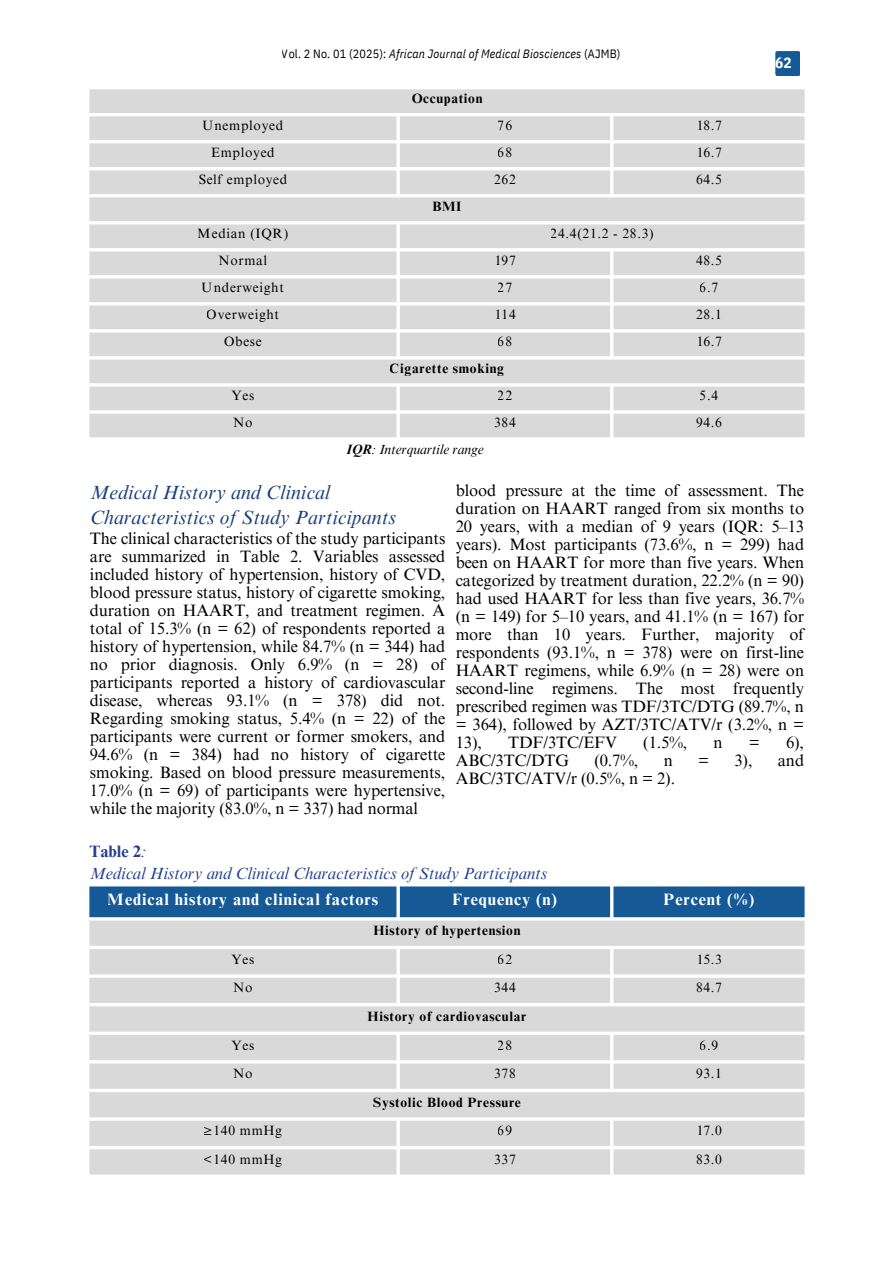
<style>
.page{position:relative;width:894px;height:1264px;background:#fff}
.page>*{position:absolute;margin:0;border:0;box-sizing:border-box;transform-origin:0 0}
.t1{font:italic 19.5px/24.8px "Times NRMT Pro";letter-spacing:.01em;color:#183f78}
.t2{font:16.5px/18px "Times NRMT Pro";letter-spacing:-.005em;color:#000;text-align:justify}
.t3{font:italic 16.5px/22.5px "Times NRMT Pro";color:#25408f}
.t4{font:700 16.5px "Times NRMT Pro";letter-spacing:.05em;color:#fff}
.t5{font:700 15px "IBM Plex Sans Cond";color:#fff}
.t6{font:13.5px "Times NRMT Pro";letter-spacing:.05em;color:#000}
.t7{font:700 13.5px "Times NRMT Pro";letter-spacing:.05em;color:#000}
.t8{font:italic 13.5px "Times NRMT Pro";letter-spacing:-.005em;color:#000}
.t9{font:italic 12px "IBM Plex Sans Cond";letter-spacing:.015em;color:#000}
.s1{font-style:normal}
.s2{font-weight:700}
.s3{font-weight:700;font-style:normal}
</style>
<div class="page">
<div style="left:775px;top:51px;width:25px;height:25px;background:#155996"></div>
<svg style="left:89px;top:89px;width:715px;height:348px;background:#ddd"></svg>
<div style="left:89px;top:886px;width:715px;height:31px;background:#155996"></div>
<svg style="left:89px;top:920px;width:715px;height:254px;background:#ddd"></svg>
<p class="t9" style="left:282px;top:46px;width:340px"><span class="s1">Vol. 2 No. 01 (2025):</span> African Journal of Medical Biosciences <span class="s1">(AJMB)</span></p>
<p class="t7" style="left:411px;top:93px;width:72px">Occupation</p>
<p class="t6" style="left:203px;top:120px;width:82px">Unemployed</p>
<p class="t6" style="left:497px;top:120px;width:16px">76</p>
<p class="t6" style="left:695px;top:120px;width:27px">18.7</p>
<p class="t6" style="left:211px;top:147px;width:65px">Employed</p>
<p class="t6" style="left:497px;top:147px;width:16px">68</p>
<p class="t6" style="left:695px;top:147px;width:27px">16.7</p>
<p class="t6" style="left:198px;top:174px;width:90px">Self employed</p>
<p class="t6" style="left:494px;top:174px;width:23px">262</p>
<p class="t6" style="left:695px;top:174px;width:27px">64.5</p>
<p class="t7" style="left:432px;top:201px;width:30px">BMI</p>
<p class="t6" style="left:198px;top:228px;width:92px">Median (IQR)</p>
<p class="t6" style="left:550px;top:228px;width:104px">24.4(21.2 - 28.3)</p>
<p class="t6" style="left:218px;top:255px;width:50px">Normal</p>
<p class="t6" style="left:494px;top:255px;width:23px">197</p>
<p class="t6" style="left:695px;top:255px;width:27px">48.5</p>
<p class="t6" style="left:202px;top:282px;width:83px">Underweight</p>
<p class="t6" style="left:497px;top:282px;width:16px">27</p>
<p class="t6" style="left:699px;top:282px;width:20px">6.7</p>
<p class="t6" style="left:207px;top:309px;width:74px">Overweight</p>
<p class="t6" style="left:494px;top:309px;width:23px">114</p>
<p class="t6" style="left:695px;top:309px;width:27px">28.1</p>
<p class="t6" style="left:224px;top:336px;width:39px">Obese</p>
<p class="t6" style="left:497px;top:336px;width:16px">68</p>
<p class="t6" style="left:695px;top:336px;width:27px">16.7</p>
<p class="t7" style="left:390px;top:363px;width:116px">Cigarette smoking</p>
<p class="t6" style="left:231px;top:390px;width:24px">Yes</p>
<p class="t6" style="left:497px;top:390px;width:16px">22</p>
<p class="t6" style="left:699px;top:390px;width:20px">5.4</p>
<p class="t6" style="left:233px;top:417px;width:21px">No</p>
<p class="t6" style="left:494px;top:417px;width:23px">384</p>
<p class="t6" style="left:695px;top:417px;width:27px">94.6</p>
<p class="t8" style="left:346px;top:445px;width:138px"><span class="s2">IQR</span>: Interquartile range</p>
<p class="t5" style="left:775px;top:53px;width:18px">62</p>
<p class="t1" style="left:90px;top:482px;width:307px">Medical History and Clinical<br>Characteristics of Study Participants</p>
<p class="t2" style="left:90px;top:531px;width:357px">The clinical characteristics of the study participants are summarized in Table 2. Variables assessed included history of hypertension, history of CVD, blood pressure status, history of cigarette smoking, duration on HAART, and treatment regimen. A total of 15.3% (n = 62) of respondents reported a history of hypertension, while 84.7% (n = 344) had no prior diagnosis. Only 6.9% (n = 28) of participants reported a history of cardiovascular disease, whereas 93.1% (n = 378) did not.<br>Regarding smoking status, 5.4% (n = 22) of the participants were current or former smokers, and 94.6% (n = 384) had no history of cigarette smoking. Based on blood pressure measurements, 17.0% (n = 69) of participants were hypertensive, while the majority (83.0%, n = 337) had normal</p>
<p class="t2" style="left:455px;top:483px;width:350px">blood pressure at the time of assessment. The duration on HAART ranged from six months to 20 years, with a median of 9 years (IQR: 5–13 years). Most participants (73.6%, n = 299) had been on HAART for more than five years. When categorized by treatment duration, 22.2% (n = 90) had used HAART for less than five years, 36.7% (n = 149) for 5–10 years, and 41.1% (n = 167) for more than 10 years. Further, majority of respondents (93.1%, n = 378) were on first-line HAART regimens, while 6.9% (n = 28) were on second-line regimens. The most frequently prescribed regimen was TDF/3TC/DTG (89.7%, n = 364), followed by AZT/3TC/ATV/r (3.2%, n = 13),</p>
<p class="t2" style="left:508px;top:735px;width:110px">TDF/3TC/EFV</p>
<p class="t2" style="left:643px;top:735px;width:46px">(1.5%,</p>
<p class="t2" style="left:713px;top:735px;width:11px">n</p>
<p class="t2" style="left:748px;top:735px;width:13px">=</p>
<p class="t2" style="left:785px;top:735px;width:20px">6),</p>
<p class="t2" style="left:455px;top:753px;width:115px">ABC/3TC/DTG</p>
<p class="t2" style="left:594px;top:753px;width:46px">(0.7%,</p>
<p class="t2" style="left:663px;top:753px;width:11px">n</p>
<p class="t2" style="left:698px;top:753px;width:13px">=</p>
<p class="t2" style="left:734px;top:753px;width:20px">3),</p>
<p class="t2" style="left:777px;top:753px;width:28px">and</p>
<p class="t2" style="left:455px;top:771px;width:221px">ABC/3TC/ATV/r (0.5%, n = 2).</p>
<p class="t3" style="left:89px;top:841px;width:459px"><span class="s3">Table 2</span>:<br>Medical History and Clinical Characteristics of Study Participants</p>
<p class="t4" style="left:108px;top:892px;width:271px">Medical history and clinical factors</p>
<p class="t4" style="left:452px;top:892px;width:106px">Frequency (n)</p>
<p class="t4" style="left:663px;top:892px;width:92px">Percent (%)</p>
<p class="t7" style="left:373px;top:925px;width:148px">History of hypertension</p>
<p class="t6" style="left:231px;top:954px;width:24px">Yes</p>
<p class="t6" style="left:497px;top:954px;width:16px">62</p>
<p class="t6" style="left:695px;top:954px;width:27px">15.3</p>
<p class="t6" style="left:233px;top:982px;width:21px">No</p>
<p class="t6" style="left:494px;top:982px;width:23px">344</p>
<p class="t6" style="left:695px;top:982px;width:27px">84.7</p>
<p class="t7" style="left:367px;top:1011px;width:160px">History of cardiovascular</p>
<p class="t6" style="left:231px;top:1039px;width:24px">Yes</p>
<p class="t6" style="left:497px;top:1039px;width:16px">28</p>
<p class="t6" style="left:699px;top:1039px;width:20px">6.9</p>
<p class="t6" style="left:233px;top:1068px;width:21px">No</p>
<p class="t6" style="left:494px;top:1068px;width:23px">378</p>
<p class="t6" style="left:695px;top:1068px;width:27px">93.1</p>
<p class="t7" style="left:373px;top:1097px;width:149px">Systolic Blood Pressure</p>
<p class="t6" style="left:204px;top:1125px;width:80px">≥140 mmHg</p>
<p class="t6" style="left:497px;top:1125px;width:16px">69</p>
<p class="t6" style="left:695px;top:1125px;width:27px">17.0</p>
<p class="t6" style="left:204px;top:1154px;width:80px">&lt;140 mmHg</p>
<p class="t6" style="left:494px;top:1154px;width:23px">337</p>
<p class="t6" style="left:695px;top:1154px;width:27px">83.0</p>
</div>
